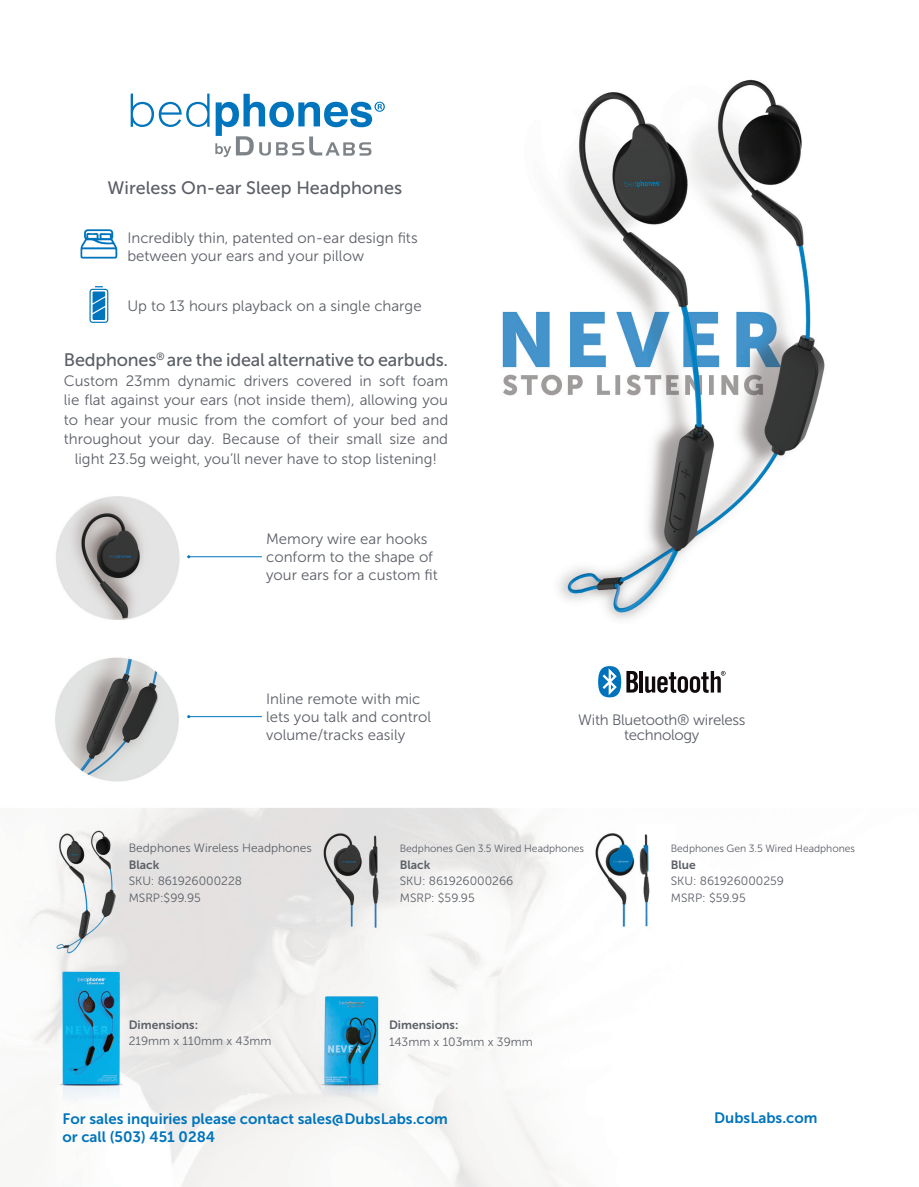
<style>
.page{position:relative;width:919px;height:1187px;background:#fff}
.page>*{position:absolute;margin:0;border:0;box-sizing:border-box;transform-origin:0 0}
.t1{font:18px "Museo Sans 500";letter-spacing:-.01em;color:#5b5f66}
.t2{font:15px/18px "Museo Sans 300";color:#5b5f66}
.t3{font:15px/18px "Museo Sans 700";color:#0074bc}
.t4{font:15px/15.8px "Museo Sans 300";letter-spacing:-.02em;color:#5b5f66;text-align:center}
.t5{font:12px/16.5px "Museo Sans 300";color:#5b5f66}
.t6{font:12px "Museo Sans 700";color:#5b5f66}
.t7{font:10.5px "Museo Sans 300";color:#5b5f66}
</style>
<div class="page">
<img style="left:29px;top:79px;width:796px;height:1107px">
<svg style="left:89px;top:286px;width:19px;height:37px"></svg>
<hr style="left:61px;top:277px;width:387px;height:2px;background:#fff">
<hr style="left:639px;top:671px;width:4px;height:21px;background:#110a0c">
<svg style="left:645px;top:671px;width:80px;height:21px"></svg>
<svg style="left:598px;top:666px;width:40px;height:31px"></svg>
<svg style="left:80px;top:229px;width:37px;height:29px"></svg>
<svg style="left:131px;top:94px;width:78px;height:33px"></svg>
<svg style="left:215px;top:94px;width:170px;height:63px"></svg>
<hr style="left:189px;top:556px;width:73px;height:1px;background:#0074bc">
<hr style="left:189px;top:716px;width:73px;height:1px;background:#0074bc">
<p class="t1" style="left:107px;top:178px;width:296px">Wireless On-ear Sleep Headphones</p>
<p class="t2" style="left:127px;top:229px;width:292px">Incredibly thin, patented on-ear design fits between your ears and your pillow</p>
<p class="t2" style="left:127px;top:297px;width:296px">Up to 13 hours playback on a single charge</p>
<p class="t1" style="left:64px;top:350px;width:386px">Bedphones<sup>®</sup> are the ideal alternative to earbuds.</p>
<p class="t2" style="left:64px;top:371px;width:386px;line-height:19.5px;text-align:center">Custom 23mm dynamic drivers covered in soft foam lie flat against your ears (not inside them), allowing you to hear your music from the comfort of your bed and throughout your day. Because of their small size and light 23.5g weight, you’ll never have to stop listening!</p>
<p class="t2" style="left:266px;top:530px;width:173px">Memory wire ear hooks conform to the shape of your ears for a custom fit</p>
<p class="t2" style="left:266px;top:690px;width:166px">Inline remote with mic lets you talk and control volume/tracks easily</p>
<p class="t4" style="left:578px;top:711px;width:169px">With Bluetooth® wireless technology</p>
<p class="t5" style="left:129px;top:839px;width:185px">Bedphones Wireless Headphones</p>
<p class="t6" style="left:129px;top:857px;width:32px">Black</p>
<p class="t5" style="left:129px;top:872px;width:115px">SKU: 861926000228<br>MSRP:$99.95</p>
<p class="t6" style="left:129px;top:1017px;width:71px">Dimensions:</p>
<p class="t5" style="left:129px;top:1032px;width:144px">219mm x 110mm x 43mm</p>
<p class="t7" style="left:400px;top:842px;width:186px">Bedphones Gen 3.5 Wired Headphones</p>
<p class="t6" style="left:400px;top:857px;width:32px">Black</p>
<p class="t5" style="left:400px;top:872px;width:115px">SKU: 861926000266<br>MSRP: $59.95</p>
<p class="t6" style="left:389px;top:1018px;width:71px">Dimensions:</p>
<p class="t5" style="left:389px;top:1033px;width:145px">143mm x 103mm x 39mm</p>
<p class="t3" style="left:63px;top:1109px;width:387px">For sales inquiries please contact sales@DubsLabs.com or call (503) 451 0284</p>
<p class="t7" style="left:670px;top:842px;width:186px">Bedphones Gen 3.5 Wired Headphones</p>
<p class="t6" style="left:670px;top:857px;width:27px">Blue</p>
<p class="t5" style="left:670px;top:872px;width:115px">SKU: 861926000259<br>MSRP: $59.95</p>
<p class="t3" style="left:714px;top:1108px;width:105px">DubsLabs.com</p>
</div>
